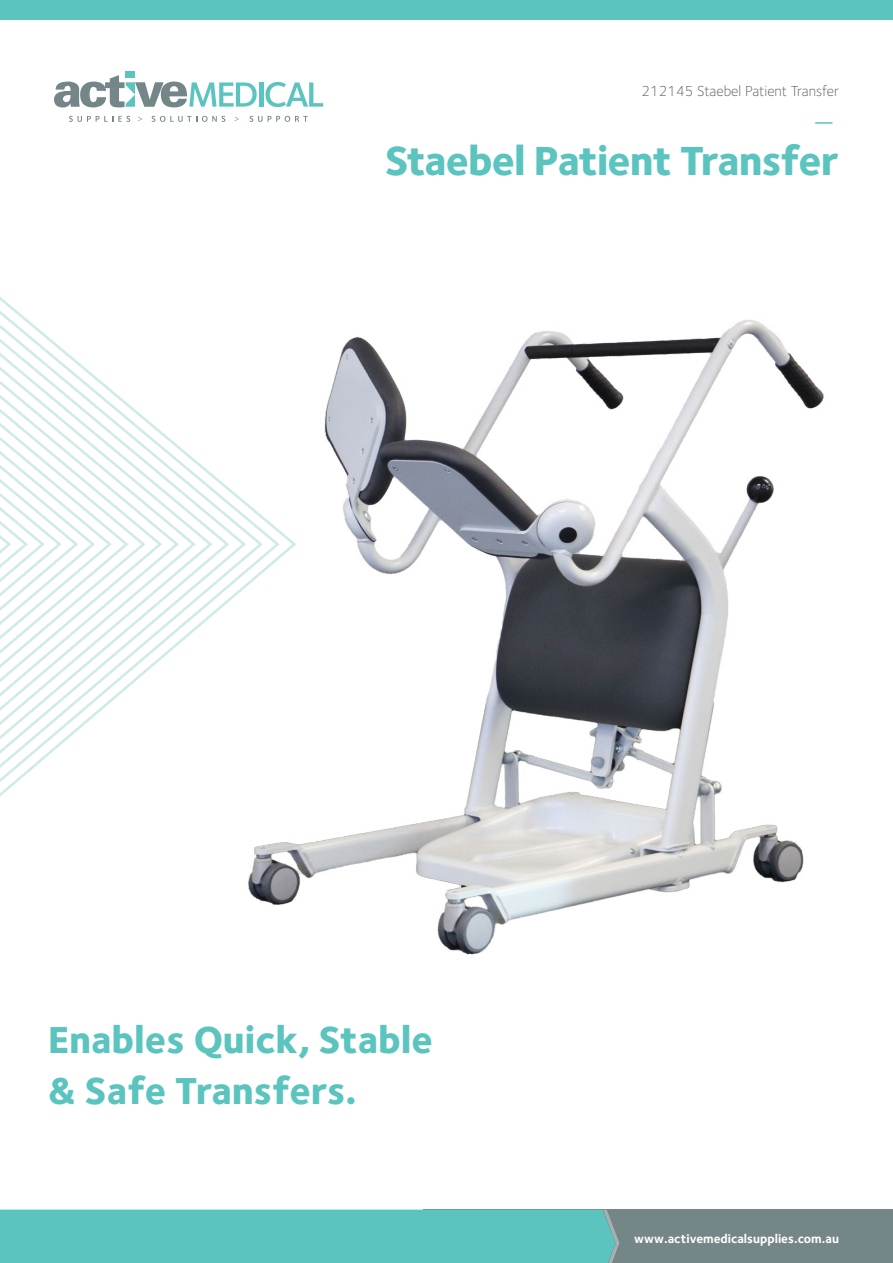
<style>
.page{position:relative;width:893px;height:1263px;background:#fff}
.page>*{position:absolute;margin:0;border:0;box-sizing:border-box;transform-origin:0 0}
.t1{font:800 42px "Foundry Sterling";letter-spacing:-.02em;color:#5bc4bf}
.t2{font:800 38.85px/50.8px "Foundry Sterling";color:#5bc4bf}
.t3{font:300 15px "Foundry Sterling";color:#58595b}
.t4{font:700 12.75px "Foundry Sterling";color:#fff}
</style>
<div class="page">
<svg style="left:69px;top:116px;width:61px;height:6px"></svg>
<svg style="left:152px;top:116px;width:73px;height:6px"></svg>
<svg style="left:249px;top:116px;width:59px;height:6px"></svg>
<hr style="left:259px;top:82px;width:4px;height:25px;background:#5cc4bf">
<svg style="left:265px;top:82px;width:58px;height:25px"></svg>
<svg style="left:54px;top:75px;width:203px;height:32px"></svg>
<div style="left:126px;top:72px;width:9px;height:6px;background:#5cc4bf"></div>
<div style="left:0;top:0;width:893px;height:20px;background:#5bc4bf"></div>
<div style="left:424px;top:1209px;width:469px;height:54px;background:#758688"></div>
<div style="left:0;top:1209px;width:619px;height:54px;background:#5bc4bf"></div>
<svg style="left:815px;top:122px;width:17px;height:2px"></svg>
<img style="left:248px;top:319px;width:576px;height:636px">
<svg style="left:0;top:297px;width:296px;height:500px"></svg>
<svg style="left:0;top:311px;width:280px;height:471px"></svg>
<svg style="left:0;top:325px;width:263px;height:443px"></svg>
<svg style="left:0;top:339px;width:246px;height:415px"></svg>
<svg style="left:0;top:353px;width:229px;height:386px"></svg>
<svg style="left:0;top:367px;width:212px;height:358px"></svg>
<svg style="left:0;top:381px;width:196px;height:330px"></svg>
<svg style="left:0;top:395px;width:179px;height:302px"></svg>
<svg style="left:0;top:409px;width:162px;height:273px"></svg>
<p class="t3" style="left:641px;top:82px;width:199px">212145 Staebel Patient Transfer</p>
<p class="t1" style="left:385px;top:135px;width:455px">Staebel Patient Transfer</p>
<p class="t2" style="left:48px;top:1016px;width:386px">Enables Quick, Stable &amp; Safe Transfers.</p>
<p class="t4" style="left:634px;top:1231px;width:206px">www.activemedicalsupplies.com.au</p>
</div>
